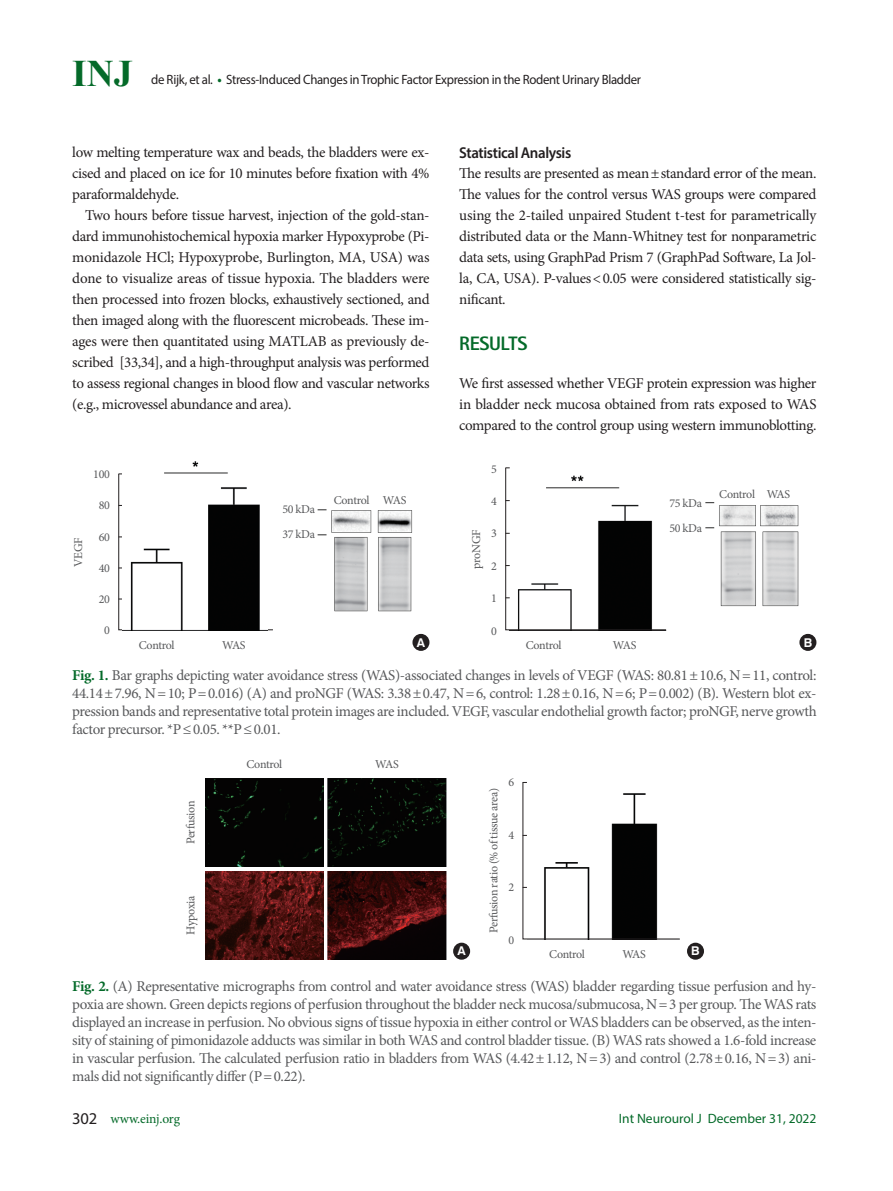
<style>
.page{position:relative;width:893px;height:1191px;background:#fff}
.page>*{position:absolute;margin:0;border:0;box-sizing:border-box;transform-origin:0 0}
.t1{font:700 37.5px "Times New Roman";color:#046a29}
.본문_대제목{font:800 19.5px "Rotis Sans Serif Std";letter-spacing:-.02em;color:#046a29}
.본문_중제목{font:600 15.75px "Myriad Pro";letter-spacing:-.025em;color:#231f20;scale:.95 1}
.표제목_그림설명은_-1{font:15px/18px "Minion Pro";letter-spacing:-.025em;color:#57585a;text-align:justify}
.본문{font:15px/21px "Minion Pro";letter-spacing:-.025em;color:#231f20;text-align:justify}
.들여쓰기_3mm{font:15px/21px "Minion Pro";letter-spacing:-.03em;color:#231f20;text-align:justify}
.t2{font:13.5px "Myriad Pro";letter-spacing:-.025em;color:#231f20;scale:.95 1}
.t3{font:13.5px "Myriad Pro";color:#046a29}
.t4{font:13.5px "Minion Pro";letter-spacing:-.01em;color:#046a29}
.t5{font:700 12.15px "Swiss 721 BT";color:#fff}
.표제목_그림설명은_-1-2{font:12px "Minion Pro";letter-spacing:-.03em;color:#57585a}
.s1{font-weight:700;color:#046a29}
.s2{font-family:"Myriad Pro";font-size:16.5px;color:#231f20}
</style>
<div class="page">
<img style="left:666px;top:502px;width:133px;height:128px">
<svg style="left:505px;top:467px;width:161px;height:163px"></svg>
<div style="left:719px;top:488px;width:36px;height:15px;background:#fff"></div>
<div style="left:669px;top:497px;width:33px;height:12px;background:#fff"></div>
<div style="left:669px;top:522px;width:33px;height:12px;background:#fff"></div>
<div style="left:761px;top:488px;width:35px;height:15px;background:#fff"></div>
<div style="left:799px;top:634px;width:17px;height:17px;background:#231f20;border-radius:50%"></div>
<img style="left:317px;top:509px;width:96px;height:103px">
<svg style="left:118px;top:473px;width:155px;height:157px"></svg>
<div style="left:412px;top:634px;width:17px;height:17px;background:#231f20;border-radius:50%"></div>
<img style="left:123px;top:461px;width:145px;height:169px">
<div style="left:453px;top:942px;width:17px;height:17px;background:#231f20;border-radius:50%"></div>
<div style="left:687px;top:942px;width:17px;height:17px;background:#231f20;border-radius:50%"></div>
<img style="left:328px;top:778px;width:118px;height:89px">
<img style="left:205px;top:871px;width:118px;height:88px">
<img style="left:328px;top:871px;width:118px;height:88px">
<div style="left:205px;top:778px;width:118px;height:89px;background:#040303"></div>
<svg style="left:522px;top:782px;width:158px;height:157px"></svg>
<h1 class="t1" style="left:72px;top:47px;width:62px">INJ</h1>
<p class="t2" style="left:151px;top:71px;width:517px">de Rijk, et al. <span class="s1">•</span> Stress-Induced Changes in Trophic Factor Expression in the Rodent Urinary Bladder</p>
<p class="본문" style="left:72px;top:142px;width:359px">low melting temperature wax and beads, the bladders were ex&shy;cised and placed on ice for 10 minutes before fixation with 4% paraformaldehyde.</p>
<p class="들여쓰기_3mm" style="left:72px;top:205px;width:359px;text-indent:13px">Two hours before tissue harvest, injection of the gold-stan&shy;dard immunohistochemical hypoxia marker Hypoxyprobe (Pi&shy;monidazole HCl; Hypoxyprobe, Burlington, MA, USA) was done to visualize areas of tissue hypoxia. The bladders were then processed into frozen blocks, exhaustively sectioned, and then imaged along with the fluorescent microbeads. These im&shy;ages were then quantitated using MATLAB as previously de&shy;scribed [33,34], and a high-throughput analysis was performed to assess regional changes in blood flow and vascular networks (e.g., microvessel abundance and area).</p>
<p class="본문_중제목" style="left:459px;top:142px;width:119px">Statistical Analysis</p>
<p class="본문" style="left:459px;top:163px;width:359px">The results are presented as mean±standard error of the mean.<br>The values for the control versus WAS groups were compared using the 2-tailed unpaired Student t-test for parametrically distributed data or the Mann-Whitney test for nonparametric data sets, using GraphPad Prism 7 (GraphPad Software, La Jol&shy;la, CA, USA). P-values&lt;0.05 were considered statistically sig&shy;nificant.</p>
<p class="본문_대제목" style="left:459px;top:331px;width:70px">RESULTS</p>
<p class="본문" style="left:459px;top:373px;width:359px">We first assessed whether VEGF protein expression was higher in bladder neck mucosa obtained from rats exposed to WAS compared to the control group using western immunoblotting.</p>
<p class="표제목_그림설명은_-1-2" style="left:70px;top:567px;width:31px;rotate:-90deg">VEGF</p>
<p class="표제목_그림설명은_-1-2" style="left:93px;top:466px;width:18px">100</p>
<p class="표제목_그림설명은_-1-2" style="left:99px;top:497px;width:13px">80</p>
<p class="표제목_그림설명은_-1-2" style="left:99px;top:529px;width:13px">60</p>
<p class="표제목_그림설명은_-1-2" style="left:99px;top:560px;width:13px">40</p>
<p class="표제목_그림설명은_-1-2" style="left:99px;top:591px;width:13px">20</p>
<p class="표제목_그림설명은_-1-2" style="left:104px;top:622px;width:7px">0</p>
<p class="표제목_그림설명은_-1-2" style="left:282px;top:501px;width:34px">50 kDa</p>
<p class="표제목_그림설명은_-1-2" style="left:282px;top:526px;width:34px">37 kDa</p>
<p class="표제목_그림설명은_-1-2" style="left:334px;top:492px;width:37px">Control</p>
<p class="표제목_그림설명은_-1-2" style="left:383px;top:492px;width:25px">WAS</p>
<p class="표제목_그림설명은_-1-2" style="left:468px;top:568px;width:40px;rotate:-90deg">proNGF</p>
<p class="표제목_그림설명은_-1-2" style="left:491px;top:461px;width:7px">5</p>
<p class="표제목_그림설명은_-1-2" style="left:491px;top:493px;width:7px">4</p>
<p class="표제목_그림설명은_-1-2" style="left:491px;top:525px;width:7px">3</p>
<p class="표제목_그림설명은_-1-2" style="left:491px;top:558px;width:7px">2</p>
<p class="표제목_그림설명은_-1-2" style="left:491px;top:590px;width:7px">1</p>
<p class="표제목_그림설명은_-1-2" style="left:491px;top:623px;width:7px">0</p>
<p class="표제목_그림설명은_-1-2" style="left:669px;top:495px;width:34px">75 kDa</p>
<p class="표제목_그림설명은_-1-2" style="left:669px;top:520px;width:34px">50 kDa</p>
<p class="표제목_그림설명은_-1-2" style="left:719px;top:486px;width:37px">Control</p>
<p class="표제목_그림설명은_-1-2" style="left:767px;top:486px;width:25px">WAS</p>
<p class="표제목_그림설명은_-1-2" style="left:139px;top:637px;width:37px">Control</p>
<p class="표제목_그림설명은_-1-2" style="left:222px;top:637px;width:25px">WAS</p>
<p class="t5" style="left:417px;top:635px;width:10px">A</p>
<p class="표제목_그림설명은_-1-2" style="left:526px;top:637px;width:37px">Control</p>
<p class="표제목_그림설명은_-1-2" style="left:613px;top:637px;width:25px">WAS</p>
<p class="t5" style="left:804px;top:635px;width:10px">B</p>
<p class="표제목_그림설명은_-1" style="left:72px;top:666px;width:746px"><span class="s1">Fig. 1.</span> Bar graphs depicting water avoidance stress (WAS)-associated changes in levels of VEGF (WAS: 80.81±10.6, N=11, control:<br>44.14±7.96, N=10; P=0.016) (A) and proNGF (WAS: 3.38±0.47, N=6, control: 1.28±0.16, N=6; P=0.002) (B). Western blot ex&shy;pression bands and representative total protein images are included. VEGF, vascular endothelial growth factor; proNGF, nerve growth factor precursor. *P≤0.05. **P≤0.01.</p>
<p class="표제목_그림설명은_-1-2" style="left:183px;top:844px;width:45px;rotate:-90deg">Perfusion</p>
<p class="표제목_그림설명은_-1-2" style="left:183px;top:935px;width:41px;rotate:-90deg">Hypoxia</p>
<p class="표제목_그림설명은_-1-2" style="left:246px;top:756px;width:37px">Control</p>
<p class="표제목_그림설명은_-1-2" style="left:375px;top:756px;width:25px">WAS</p>
<p class="표제목_그림설명은_-1-2" style="left:485px;top:933px;width:146px;rotate:-90deg">Perfusion ratio (% of tissue area)</p>
<p class="표제목_그림설명은_-1-2" style="left:508px;top:774px;width:7px">6</p>
<p class="표제목_그림설명은_-1-2" style="left:508px;top:827px;width:7px">4</p>
<p class="표제목_그림설명은_-1-2" style="left:508px;top:879px;width:7px">2</p>
<p class="표제목_그림설명은_-1-2" style="left:508px;top:932px;width:7px">0</p>
<p class="t5" style="left:457px;top:943px;width:10px">A</p>
<p class="t5" style="left:691px;top:943px;width:10px">B</p>
<p class="표제목_그림설명은_-1" style="left:72px;top:977px;width:746px"><span class="s1">Fig. 2.</span> (A) Representative micrographs from control and water avoidance stress (WAS) bladder regarding tissue perfusion and hy&shy;poxia are shown. Green depicts regions of perfusion throughout the bladder neck mucosa/submucosa, N=3 per group. The WAS rats displayed an increase in perfusion. No obvious signs of tissue hypoxia in either control or WAS bladders can be observed, as the inten&shy;sity of staining of pimonidazole adducts was similar in both WAS and control bladder tissue. (B) WAS rats showed a 1.6-fold increase in vascular perfusion. The calculated perfusion ratio in bladders from WAS (4.42±1.12, N=3) and control (2.78±0.16, N=3) ani&shy;mals did not significantly differ (P=0.22).</p>
<p class="표제목_그림설명은_-1-2" style="left:549px;top:945px;width:37px">Control</p>
<p class="표제목_그림설명은_-1-2" style="left:622px;top:945px;width:25px">WAS</p>
<p class="t4" style="left:72px;top:1109px;width:109px"><span class="s2">302</span> www.einj.org</p>
<p class="t3" style="left:619px;top:1110px;width:199px">Int Neurourol J December 31, 2022</p>
</div>
